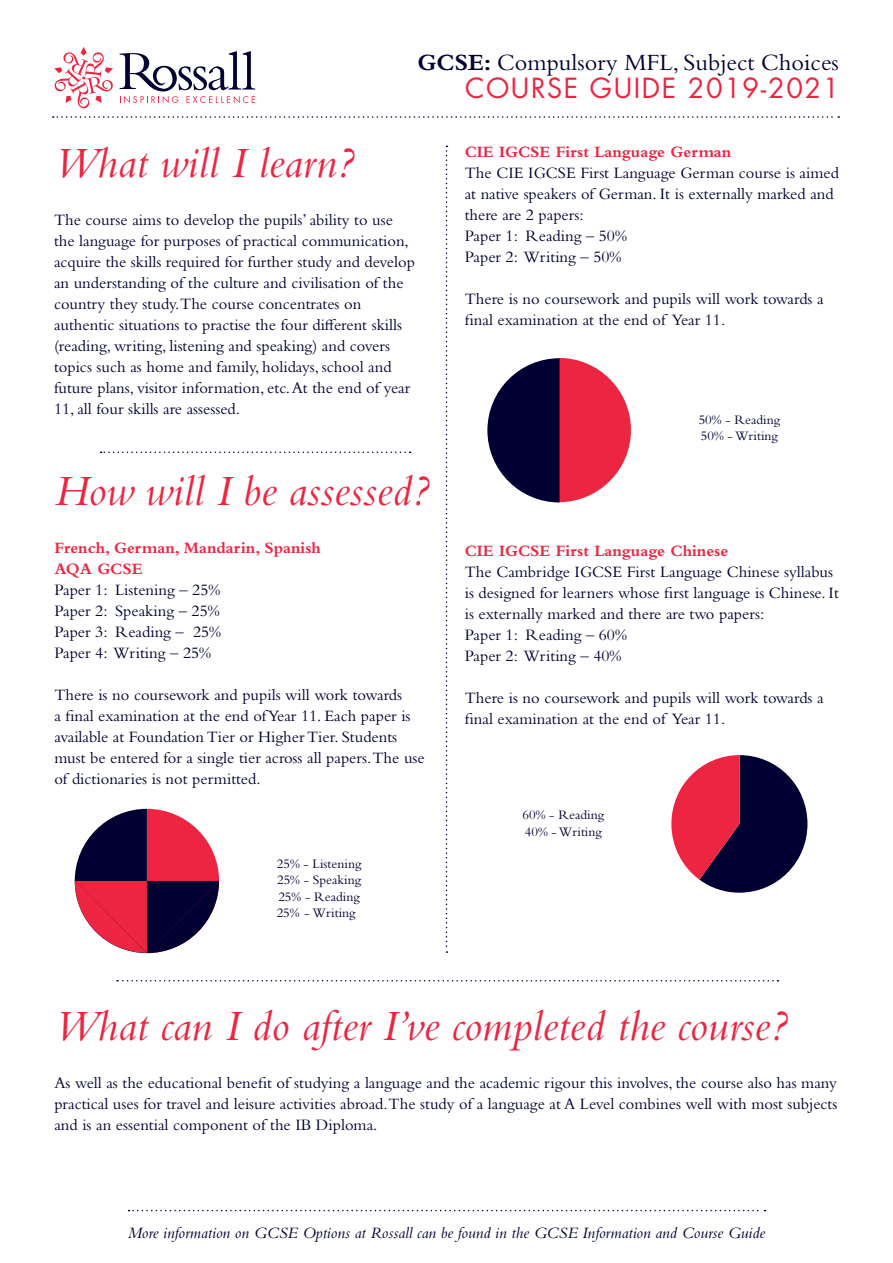
<style>
.page{position:relative;width:893px;height:1263px;background:#fff}
.page>*{position:absolute;margin:0;border:0;box-sizing:border-box;transform-origin:0 0}
.t1{font:italic 45px "Bembo Std";color:#ed2541}
.t2{font:27px "Futura Std";letter-spacing:.06em;color:#ed2541}
.t3{font:24.3px "Bembo Std";color:#000032}
.t4{font:16.5px/21px "Bembo Std";color:#000032}
.t5{font:700 16.5px/21px "Bembo Std";color:#ed2541}
.t6{font:italic 16.5px "Bembo Std";color:#000032}
.t7{font:13.5px/16.2px "Bembo Std";color:#000032}
.s1{font-weight:700}
.s2{color:#fff}
</style>
<div class="page">
<svg style="left:129px;top:1210px;width:636px;height:1px"></svg>
<svg style="left:54px;top:47px;width:59px;height:62px"></svg>
<svg style="left:120px;top:51px;width:135px;height:52px"></svg>
<svg style="left:53px;top:116px;width:786px;height:2px"></svg>
<svg style="left:487px;top:358px;width:144px;height:144px"></svg>
<svg style="left:75px;top:809px;width:144px;height:144px"></svg>
<svg style="left:446px;top:146px;width:1px;height:807px"></svg>
<svg style="left:117px;top:980px;width:661px;height:1px"></svg>
<svg style="left:671px;top:755px;width:136px;height:138px"></svg>
<svg style="left:101px;top:451px;width:310px;height:2px"></svg>
<p class="t3" style="left:417px;top:49px;width:423px"><span class="s1">GCSE:</span> Compulsory MFL, Subject Choices</p>
<h2 class="t2" style="left:465px;top:71px;width:376px">COURSE GUIDE 2019-2021</h2>
<p class="t1" style="left:54px;top:136px;width:302px">What will I learn?</p>
<p class="t4" style="left:54px;top:209px;width:362px">The course aims to develop the pupils’ ability to use the language for purposes of practical communication, acquire the skills required for further study and develop an understanding of the culture and civilisation of the country they study.The course concentrates on authentic situations to practise the four different skills (reading, writing, listening and speaking) and covers topics such as home and family, holidays, school and future plans, visitor information, etc. At the end of year 11, all four skills are assessed.</p>
<p class="t1" style="left:54px;top:465px;width:377px">How will I be assessed?</p>
<p class="t5" style="left:54px;top:538px;width:268px">French, German, Mandarin, Spanish<br>AQA GCSE</p>
<p class="t4" style="left:54px;top:579px;width:168px;text-align:justify">Paper 1: Listening – 25% Paper 2: Speaking – 25% Paper 3: Reading – 25%</p>
<p class="t4" style="left:54px;top:642px;width:158px">Paper 4: Writing – 25%</p>
<p class="t4" style="left:54px;top:684px;width:372px">There is no coursework and pupils will work towards<br>a final examination at the end of Year 11. Each paper is available at Foundation Tier or Higher Tier. Students must be entered for a single tier across all papers.The use of dictionaries is not permitted.</p>
<p class="t7" style="left:277px;top:855px;width:86px">25% - Listening</p>
<p class="t7" style="left:277px;top:872px;width:86px">25% - Speaking<br>25% - Reading</p>
<p class="t7" style="left:277px;top:904px;width:88px">25% - Writing <span class="s2">.</span></p>
<p class="t5" style="left:465px;top:141px;width:268px">CIE IGCSE First Language German</p>
<p class="t4" style="left:465px;top:162px;width:376px">The CIE IGCSE First Language German course is aimed at native speakers of German. It is externally marked and there are 2 papers:<br>Paper 1: Reading – 50%<br>Paper 2: Writing – 50%</p>
<p class="t4" style="left:465px;top:288px;width:360px">There is no coursework and pupils will work towards a final examination at the end of Year 11.</p>
<p class="t7" style="left:699px;top:411px;width:83px">50% - Reading</p>
<p class="t7" style="left:701px;top:427px;width:79px">50% - Writing</p>
<p class="t5" style="left:465px;top:540px;width:265px">CIE IGCSE First Language Chinese</p>
<p class="t4" style="left:465px;top:561px;width:376px">The Cambridge IGCSE First Language Chinese syllabus is designed for learners whose first language is Chinese. It is externally marked and there are two papers:<br>Paper 1: Reading – 60%<br>Paper 2: Writing – 40%</p>
<p class="t4" style="left:465px;top:687px;width:360px">There is no coursework and pupils will work towards a final examination at the end of Year 11.</p>
<p class="t7" style="left:523px;top:807px;width:83px">60% - Reading</p>
<p class="t7" style="left:525px;top:823px;width:79px">40% - Writing</p>
<p class="t1" style="left:54px;top:999px;width:735px">What can I do after I’ve completed the course?</p>
<p class="t4" style="left:54px;top:1072px;width:784px;text-align:justify">As well as the educational benefit of studying a language and the academic rigour this involves, the course also has many practical uses for travel and leisure activities abroad.The study of a language at A Level combines well with most subjects and is an essential component of the IB Diploma.</p>
<p class="t6" style="left:128px;top:1223px;width:639px">More information on GCSE Options at Rossall can be found in the GCSE Information and Course Guide</p>
</div>
